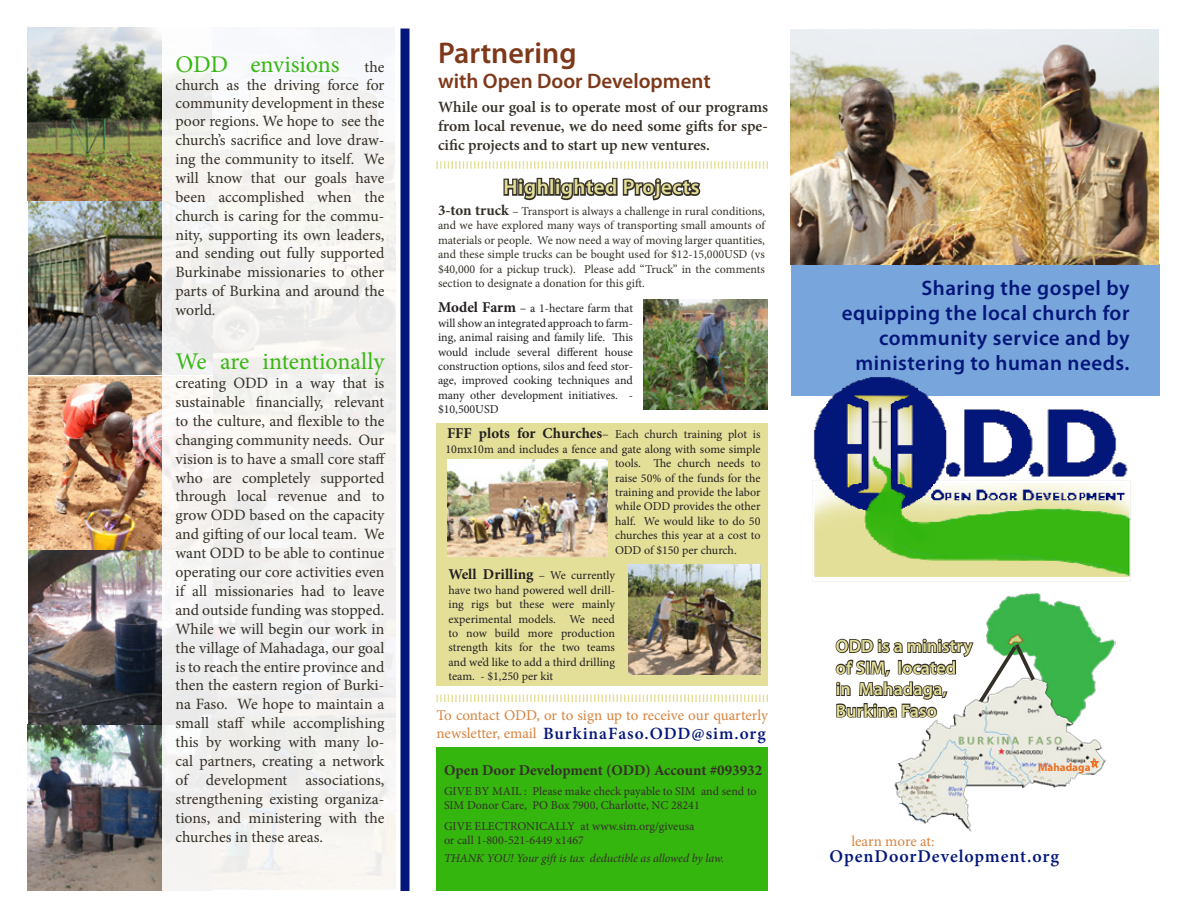
<style>
.page{position:relative;width:1188px;height:918px;background:#fff}
.page>*{position:absolute;margin:0;border:0;box-sizing:border-box;transform-origin:0 0}
.t1{font:600 30px "Myriad Pro";color:#7e381a}
.t2{font:24px "Minion Pro";letter-spacing:-.005em;color:#38b713}
.t3{font:600 21px/25.2px "Myriad Pro";letter-spacing:.025em;color:#031679;text-align:right}
.t4{font:600 21px "Myriad Pro";color:#7e381a}
.t5{font:600 21px "Myriad Pro";letter-spacing:.025em;color:#e4df98}
.Title_2{font:600 18px "Myriad Pro";letter-spacing:.01em;color:#e4df98}
.t6{font:600 18px "Minion Pro";letter-spacing:.05em;color:#031679}
.t7{font:600 17.25px "Minion Pro";letter-spacing:.06em;color:#031679}
.t8{font:15.75px/18.9px "Minion Pro";letter-spacing:-.005em;color:#353027;text-align:justify}
.Title_2-2{font:600 15.75px/18.9px "Minion Pro";color:#353027;text-align:justify}
.t9{font:15px/18px "Minion Pro";letter-spacing:-.005em;color:#d9833e}
.Title_2-3{font:700 15px "Minion Pro";color:#353027}
.t10{font:700 15px "Minion Pro";color:#231f20}
.t11{font:12px/14.4px "Minion Pro";color:#231f20;text-align:justify}
.Title_2-4{font:12px/14.4px "Minion Pro";color:#353027;text-align:justify}
.Title_2-5{font:italic 12px "Minion Pro";letter-spacing:-.005em;color:#353027}
.Title_2-6{font:700 11.1px "Myriad Pro";color:#ee6f21}
.s1{font-size:15.75px;color:#353027}
.s2{font-weight:700;font-size:15px}
.s3{font-size:12.75px}
.s4{font-weight:400;font-size:12px}
</style>
<div class="page">
<img style="left:27px;top:27px;width:135px;height:174px">
<img style="left:27px;top:201px;width:135px;height:690px">
<div style="left:791px;top:264px;width:368px;height:132px;background:#78a5db"></div>
<div style="left:436px;top:423px;width:332px;height:263px;background:#e4df98"></div>
<div style="left:162px;top:14px;width:236px;height:884px;background:#f4f3f1"></div>
<div style="left:396px;top:27px;width:6px;height:864px;background:#fff"></div>
<div style="left:400px;top:28px;width:10px;height:863px;background:#031679"></div>
<img style="left:990px;top:593px;width:125px;height:76px">
<svg style="left:835px;top:616px;width:234px;height:102px"></svg>
<img style="left:887px;top:669px;width:219px;height:163px">
<svg style="left:1089px;top:756px;width:11px;height:13px"></svg>
<div style="left:436px;top:747px;width:332px;height:144px;background:#34b60f"></div>
<img style="left:644px;top:300px;width:124px;height:110px">
<img style="left:447px;top:459px;width:161px;height:97px">
<img style="left:628px;top:564px;width:132px;height:111px">
<svg style="left:436px;top:161px;width:332px;height:40px"></svg>
<svg style="left:436px;top:694px;width:332px;height:8px"></svg>
<img style="left:790px;top:29px;width:368px;height:236px">
<img style="left:812px;top:377px;width:319px;height:205px">
<p class="t2" style="left:176px;top:48px;width:210px">ODD envisions <span class="s1">the</span></p>
<p class="t8" style="left:176px;top:76px;width:210px">church as the driving force for community development in these poor regions. We hope to see the church’s sacrifice and love draw&shy;ing the community to itself. We will know that our goals have been accomplished when the church is caring for the commu&shy;nity, supporting its own leaders, and sending out fully supported Burkinabe missionaries to other parts of Burkina and around the world.</p>
<p class="t2" style="left:176px;top:345px;width:210px">We are intentionally</p>
<p class="t8" style="left:176px;top:374px;width:212px">creating ODD in a way that is sustainable financially, relevant to the culture, and flexible to the changing community needs. Our vision is to have a small core staff who are completely supported through local revenue and to grow ODD based on the capacity and gifting of our local team. We want ODD to be able to continue operating our core activities even if all missionaries had to leave and outside funding was stopped.<br>While we will begin our work in the village of Mahadaga, our goal is to reach the entire province and then the eastern region of Burki&shy;na Faso. We hope to maintain a small staff while accomplishing this by working with many lo&shy;cal partners, creating a network of development associations, strengthening existing organiza&shy;tions, and ministering with the churches in these areas.</p>
<p class="t1" style="left:438px;top:34px;width:140px">Partnering</p>
<p class="t4" style="left:438px;top:68px;width:274px">with Open Door Development</p>
<p class="Title_2-2" style="left:438px;top:97px;width:332px">While our goal is to operate most of our programs from local revenue, we do need some gifts for spe&shy;cific projects and to start up new ventures.</p>
<p class="t5" style="left:504px;top:174px;width:197px">Highlighted Projects</p>
<p class="Title_2-4" style="left:438px;top:204px;width:329px"><span class="s2">3-ton truck</span> – Transport is always a challenge in rural conditions, and we have explored many ways of transporting small amounts of materials or people. We now need a way of moving larger quantities, and these simple trucks can be bought used for $12-15,000USD (vs $40,000 for a pickup truck). Please add “Truck” in the comments section to designate a donation for this gift.</p>
<p class="t11" style="left:438px;top:301px;width:197px"><span class="s2">Model Farm</span> <span class="s3">–</span> a 1-hectare farm that will show an integrated approach to farm&shy;ing, animal raising and family life. This would include several different house construction options, silos and feed stor&shy;age, improved cooking techniques and many other development initiatives. - $10,500USD</p>
<p class="t11" style="left:447px;top:427px;width:315px"><span class="s2">FFF plots for Churches</span><span class="s3">–</span> Each church training plot is</p>
<p class="t11" style="left:446px;top:442px;width:317px">10mx10m and includes a fence and gate along with some simple</p>
<p class="t11" style="left:615px;top:456px;width:147px">tools. The church needs to</p>
<p class="t11" style="left:615px;top:471px;width:147px">raise 50% of the funds for the</p>
<p class="t11" style="left:615px;top:485px;width:147px">training and provide the labor</p>
<p class="t11" style="left:615px;top:499px;width:147px">while ODD provides the other</p>
<p class="t11" style="left:615px;top:514px;width:147px">half. We would like to do 50</p>
<p class="t11" style="left:615px;top:528px;width:147px">churches this year at a cost to</p>
<p class="t11" style="left:615px;top:543px;width:123px">ODD of $150 per church.</p>
<p class="t10" style="left:448px;top:564px;width:168px">Well Drilling <span class="s4">– We currently</span></p>
<p class="t11" style="left:448px;top:583px;width:168px">have two hand powered well drill&shy;ing rigs but these were mainly experimental models. We need to now build more production strength kits for the two teams and we’d like to add a third drilling team. - $1,250 per kit</p>
<p class="t9" style="left:436px;top:707px;width:333px">To contact ODD, or to sign up to receive our quarterly newsletter, email</p>
<p class="t7" style="left:543px;top:721px;width:224px">BurkinaFaso.ODD@sim.org</p>
<p class="Title_2-3" style="left:444px;top:759px;width:320px">Open Door Development (ODD) Account #093932</p>
<p class="Title_2-4" style="left:444px;top:784px;width:314px">GIVE BY MAIL : Please make check payable to SIM and send to</p>
<p class="Title_2-4" style="left:444px;top:798px;width:257px">SIM Donor Care, PO Box 7900, Charlotte, NC 28241</p>
<p class="Title_2-4" style="left:444px;top:819px;width:252px">GIVE ELECTRONICALLY at www.sim.org/giveusa</p>
<p class="Title_2-4" style="left:444px;top:833px;width:142px">or call 1-800-521-6449 x1467</p>
<p class="Title_2-5" style="left:444px;top:850px;width:282px">THANK YOU! Your gift is tax deductible as allowed by law.</p>
<p class="t3" style="left:922px;top:275px;width:209px">Sharing the gospel by</p>
<p class="t3" style="left:842px;top:300px;width:289px">equipping the local church for community service and by</p>
<p class="t3" style="left:856px;top:350px;width:275px">ministering to human needs.</p>
<p class="Title_2" style="left:836px;top:635px;width:138px">ODD is a ministry</p>
<p class="Title_2" style="left:836px;top:656px;width:122px">of SIM, located</p>
<p class="Title_2" style="left:836px;top:678px;width:112px">in Mahadaga,</p>
<p class="Title_2" style="left:836px;top:699px;width:103px">Burkina Faso</p>
<p class="t9" style="left:851px;top:832px;width:85px">learn more at:</p>
<p class="Title_2-6" style="left:1038px;top:760px;width:54px">Mahadaga</p>
<p class="t6" style="left:830px;top:844px;width:231px">OpenDoorDevelopment.org</p>
</div>
